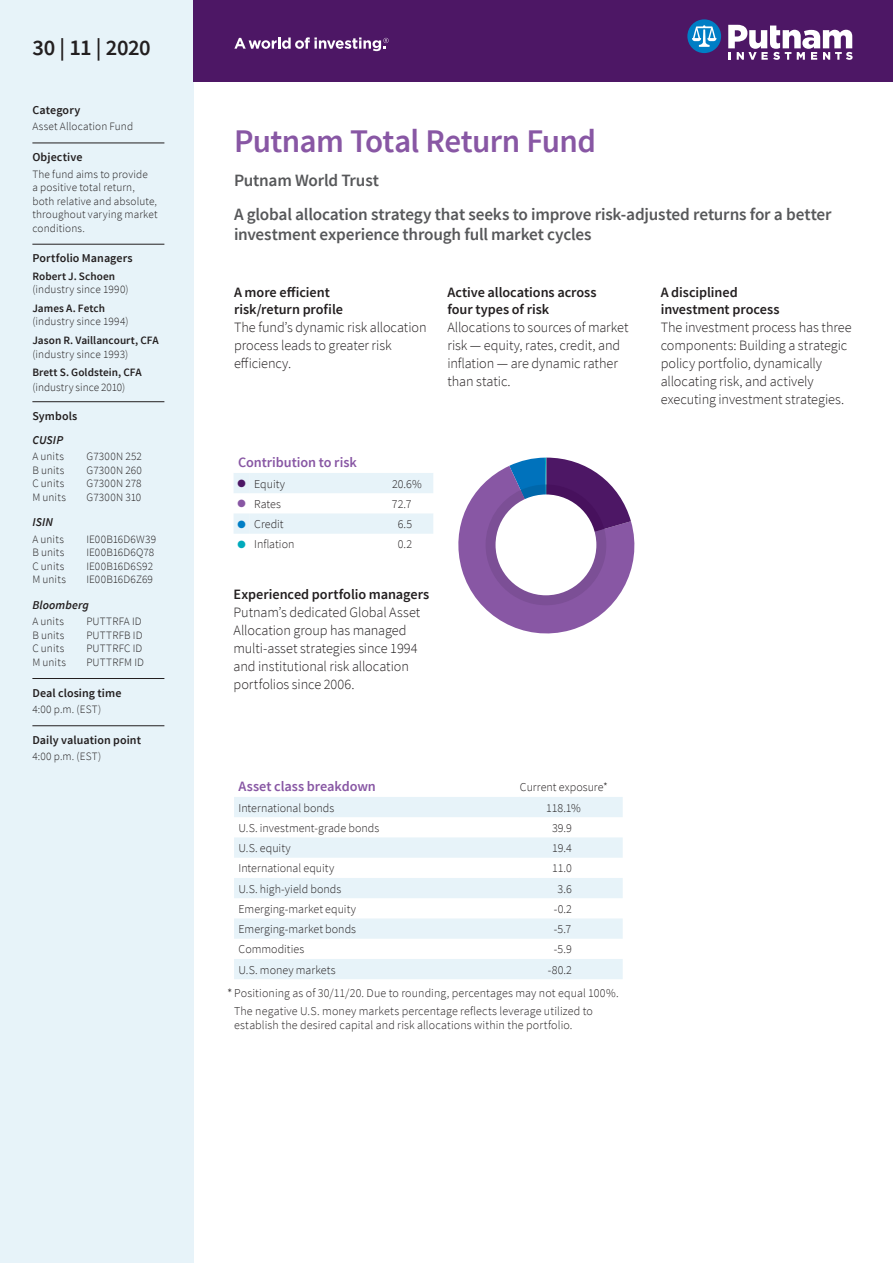
<style>
.page{position:relative;width:893px;height:1263px;background:#fff}
.page>*{position:absolute;margin:0;border:0;box-sizing:border-box;transform-origin:0 0}
.Headline{font:600 33px "Source Sans Pro";letter-spacing:-.02em;color:#8857a4}
.t1{font:600 22.5px "Source Sans Pro";letter-spacing:-.02em;color:#231f20}
.Intro{font:600 17.25px/20.2px "Source Sans Pro";letter-spacing:-.01em;color:#57585a}
.Intro-Headline_sub{font:600 17.25px "Source Sans Pro";letter-spacing:-.015em;color:#57585a}
.Body{font:300 14.25px/18px "Source Sans Pro";letter-spacing:-.01em;color:#231f20}
.Subhead{font:600 14.25px/17.2px "Source Sans Pro";letter-spacing:-.005em;color:#231f20}
.Subhead_purple{font:600 14.25px "Source Sans Pro";letter-spacing:-.005em;color:#8857a4}
.Footnote{font:300 12px/13.5px "Source Sans Pro";letter-spacing:.01em;color:#231f20}
.Table_text{font:300 12px "Source Sans Pro";color:#231f20}
.Sidebar_Head_1_with{font:600 12px "Source Sans Pro";letter-spacing:.005em;color:#231f20}
.Table_text_numbers{font:300 12px "Source Sans Pro";color:#231f20}
.Sidebar_Head_2{font:italic 600 12px "Source Sans Pro";letter-spacing:.01em;color:#231f20}
.Table_subhead{font:300 12px "Source Sans Pro";color:#231f20}
.Sidebar_Head_1{font:600 12px "Source Sans Pro";letter-spacing:.01em;color:#231f20}
.Sidebar_text{font:300 11.25px/13.5px "Source Sans Pro";letter-spacing:.015em;color:#231f20}
.Sidebar_FM_name{font:600 11.25px "Source Sans Pro";letter-spacing:.005em;color:#231f20}
.Sidebar-Fund_Manager{font:600 11.25px "Source Sans Pro";letter-spacing:.005em;color:#231f20}
.Sidebar-Fund_Manager-2{font:300 11.25px "Source Sans Pro";color:#231f20}
.Table_text-2{font:10.5px "Zapf Dingbats ITC";color:#4d1765}
.Table_text-3{font:10.5px "Zapf Dingbats ITC";color:#8857a4}
.Table_text-4{font:10.5px "Zapf Dingbats ITC";color:#007ec5}
.Table_text-5{font:10.5px "Zapf Dingbats ITC";color:#00aabc}
</style>
<div class="page">
<div style="left:0;top:0;width:193px;height:1263px;background:#e7f3f9"></div>
<div style="left:194px;top:0;width:699px;height:81px;background:#4d1765"></div>
<svg style="left:687px;top:19px;width:34px;height:34px"></svg>
<svg style="left:728px;top:25px;width:125px;height:35px"></svg>
<hr style="left:32px;top:143px;width:132px;height:1px;background:#231f20">
<hr style="left:32px;top:244px;width:132px;height:1px;background:#231f20">
<hr style="left:32px;top:401px;width:132px;height:1px;background:#231f20">
<hr style="left:32px;top:678px;width:132px;height:1px;background:#231f20">
<hr style="left:32px;top:725px;width:132px;height:1px;background:#231f20">
<svg style="left:234px;top:37px;width:155px;height:14px"></svg>
<svg style="left:234px;top:797px;width:286px;height:182px;fill:#e7f3f9"></svg>
<svg style="left:520px;top:797px;width:103px;height:182px"></svg>
<svg style="left:234px;top:473px;width:199px;height:61px"></svg>
<svg style="left:458px;top:458px;width:176px;height:175px"></svg>
<div style="left:496px;top:494px;width:100px;height:101px;background:#fff;border-radius:50%"></div>
<h2 class="t1" style="left:32px;top:33px;width:120px">30 | 11 | 2020</h2>
<p class="Sidebar_Head_1" style="left:32px;top:102px;width:49px">Category</p>
<p class="Sidebar_text" style="left:32px;top:120px;width:102px">Asset Allocation Fund</p>
<p class="Sidebar_Head_1_with" style="left:32px;top:150px;width:52px">Objective</p>
<p class="Sidebar_text" style="left:32px;top:167px;width:127px">The fund aims to provide<br>a positive total return, both relative and absolute, throughout varying market conditions.</p>
<p class="Sidebar_Head_1_with" style="left:32px;top:251px;width:102px">Portfolio Managers</p>
<p class="Sidebar_FM_name" style="left:32px;top:269px;width:84px">Robert J. Schoen</p>
<p class="Sidebar_text" style="left:32px;top:283px;width:98px">(industry since 1990)</p>
<p class="Sidebar_FM_name" style="left:32px;top:301px;width:74px">James A. Fetch</p>
<p class="Sidebar_text" style="left:32px;top:315px;width:98px">(industry since 1994)</p>
<p class="Sidebar_FM_name" style="left:32px;top:333px;width:128px">Jason R. Vaillancourt, CFA</p>
<p class="Sidebar_text" style="left:32px;top:347px;width:97px">(industry since 1993)</p>
<p class="Sidebar-Fund_Manager" style="left:32px;top:366px;width:111px">Brett S. Goldstein, CFA</p>
<p class="Sidebar-Fund_Manager-2" style="left:32px;top:380px;width:94px">(industry since 2010)</p>
<p class="Sidebar_Head_1_with" style="left:32px;top:408px;width:46px">Symbols</p>
<p class="Sidebar_Head_2" style="left:32px;top:432px;width:32px">CUSIP</p>
<p class="Sidebar_text" style="left:32px;top:450px;width:33px">A units</p>
<p class="Sidebar_text" style="left:86px;top:450px;width:57px">G7300N 252</p>
<p class="Sidebar_text" style="left:32px;top:463px;width:34px">B units</p>
<p class="Sidebar_text" style="left:86px;top:463px;width:57px">G7300N 260</p>
<p class="Sidebar_text" style="left:32px;top:477px;width:33px">C units</p>
<p class="Sidebar_text" style="left:86px;top:477px;width:57px">G7300N 278</p>
<p class="Sidebar_text" style="left:32px;top:490px;width:35px">M units</p>
<p class="Sidebar_text" style="left:86px;top:490px;width:56px">G7300N 310</p>
<p class="Sidebar_Head_2" style="left:32px;top:515px;width:22px">ISIN</p>
<p class="Sidebar_text" style="left:32px;top:532px;width:33px">A units</p>
<p class="Sidebar_text" style="left:86px;top:532px;width:71px">IE00B16D6W39</p>
<p class="Sidebar_text" style="left:32px;top:546px;width:34px">B units</p>
<p class="Sidebar_text" style="left:86px;top:546px;width:69px">IE00B16D6Q78</p>
<p class="Sidebar_text" style="left:32px;top:559px;width:33px">C units</p>
<p class="Sidebar_text" style="left:86px;top:559px;width:68px">IE00B16D6S92</p>
<p class="Sidebar_text" style="left:32px;top:573px;width:35px">M units</p>
<p class="Sidebar_text" style="left:86px;top:573px;width:68px">IE00B16D6Z69</p>
<p class="Sidebar_Head_2" style="left:32px;top:597px;width:58px">Bloomberg</p>
<p class="Sidebar_text" style="left:32px;top:615px;width:33px">A units</p>
<p class="Sidebar_text" style="left:86px;top:615px;width:57px">PUTTRFA ID</p>
<p class="Sidebar_text" style="left:32px;top:628px;width:34px">B units</p>
<p class="Sidebar_text" style="left:86px;top:628px;width:58px">PUTTRFB ID</p>
<p class="Sidebar_text" style="left:32px;top:642px;width:33px">C units</p>
<p class="Sidebar_text" style="left:86px;top:642px;width:57px">PUTTRFC ID</p>
<p class="Sidebar_text" style="left:32px;top:655px;width:35px">M units</p>
<p class="Sidebar_text" style="left:86px;top:655px;width:59px">PUTTRFM ID</p>
<p class="Sidebar_Head_1_with" style="left:32px;top:685px;width:91px">Deal closing time</p>
<p class="Sidebar_text" style="left:32px;top:703px;width:70px">4:00 p.m. (EST)</p>
<p class="Sidebar_Head_1_with" style="left:32px;top:732px;width:110px">Daily valuation point</p>
<p class="Sidebar_text" style="left:32px;top:750px;width:70px">4:00 p.m. (EST)</p>
<p class="Headline" style="left:234px;top:120px;width:364px">Putnam Total Return Fund</p>
<p class="Intro-Headline_sub" style="left:234px;top:169px;width:147px">Putnam World Trust</p>
<p class="Intro" style="left:234px;top:204px;width:599px">A global allocation strategy that seeks to improve risk-adjusted returns for a better investment experience through full market cycles</p>
<p class="Subhead" style="left:234px;top:284px;width:111px">A more efficient risk/return profile</p>
<p class="Body" style="left:234px;top:318px;width:194px">The fund’s dynamic risk allocation process leads to greater risk efficiency.</p>
<p class="Subhead" style="left:447px;top:284px;width:151px">Active allocations across four types of risk</p>
<p class="Body" style="left:447px;top:318px;width:183px">Allocations to sources of market risk — equity, rates, credit, and inflation — are dynamic rather than static.</p>
<p class="Subhead_purple" style="left:238px;top:453px;width:120px">Contribution to risk</p>
<p class="Table_text-2" style="left:237px;top:478px;width:10px">●</p>
<p class="Table_text" style="left:254px;top:476px;width:32px">Equity</p>
<p class="Table_text_numbers" style="left:392px;top:476px;width:31px">20.6%</p>
<p class="Table_text-3" style="left:237px;top:499px;width:10px">●</p>
<p class="Table_text" style="left:254px;top:496px;width:28px">Rates</p>
<p class="Table_text_numbers" style="left:392px;top:496px;width:21px">72.7</p>
<p class="Table_text-4" style="left:237px;top:519px;width:10px">●</p>
<p class="Table_text" style="left:254px;top:517px;width:31px">Credit</p>
<p class="Table_text_numbers" style="left:398px;top:517px;width:16px">6.5</p>
<p class="Table_text-5" style="left:237px;top:539px;width:10px">●</p>
<p class="Table_text" style="left:254px;top:537px;width:42px">Inflation</p>
<p class="Table_text_numbers" style="left:398px;top:537px;width:16px">0.2</p>
<p class="Subhead" style="left:234px;top:585px;width:197px">Experienced portfolio managers</p>
<p class="Body" style="left:234px;top:603px;width:188px">Putnam’s dedicated Global Asset<br>Allocation group has managed multi-asset strategies since 1994 and institutional risk allocation portfolios since 2006.</p>
<p class="Subhead" style="left:661px;top:284px;width:120px">A disciplined investment process</p>
<p class="Body" style="left:661px;top:318px;width:192px">The investment process has three components: Building a strategic policy portfolio, dynamically allocating risk, and actively executing investment strategies.</p>
<p class="Subhead_purple" style="left:239px;top:777px;width:139px">Asset class breakdown</p>
<p class="Table_subhead" style="left:520px;top:780px;width:89px">Current exposure*</p>
<p class="Table_text" style="left:239px;top:800px;width:97px">International bonds</p>
<p class="Table_text_numbers" style="left:546px;top:800px;width:36px">118.1%</p>
<p class="Table_text" style="left:239px;top:820px;width:142px">U.S. investment-grade bonds</p>
<p class="Table_text_numbers" style="left:552px;top:820px;width:21px">39.9</p>
<p class="Table_text" style="left:239px;top:841px;width:54px">U.S. equity</p>
<p class="Table_text_numbers" style="left:552px;top:841px;width:21px">19.4</p>
<p class="Table_text" style="left:239px;top:861px;width:97px">International equity</p>
<p class="Table_text_numbers" style="left:552px;top:861px;width:21px">11.0</p>
<p class="Table_text" style="left:239px;top:881px;width:104px">U.S. high-yield bonds</p>
<p class="Table_text_numbers" style="left:558px;top:881px;width:16px">3.6</p>
<p class="Table_text" style="left:239px;top:901px;width:119px">Emerging-market equity</p>
<p class="Table_text_numbers" style="left:554px;top:901px;width:20px">-0.2</p>
<p class="Table_text" style="left:239px;top:922px;width:119px">Emerging-market bonds</p>
<p class="Table_text_numbers" style="left:554px;top:922px;width:19px">-5.7</p>
<p class="Table_text" style="left:239px;top:942px;width:67px">Commodities</p>
<p class="Table_text_numbers" style="left:554px;top:942px;width:19px">-5.9</p>
<p class="Table_text" style="left:239px;top:962px;width:99px">U.S. money markets</p>
<p class="Table_text_numbers" style="left:548px;top:962px;width:26px">-80.2</p>
<p class="Footnote" style="left:234px;top:986px;width:386px">Positioning as of 30/11/20. Due to rounding, percentages may not equal 100%.</p>
<p class="Footnote" style="left:234px;top:1004px;width:360px">The negative U.S. money markets percentage reflects leverage utilized to establish the desired capital and risk allocations within the portfolio.</p>
</div>
